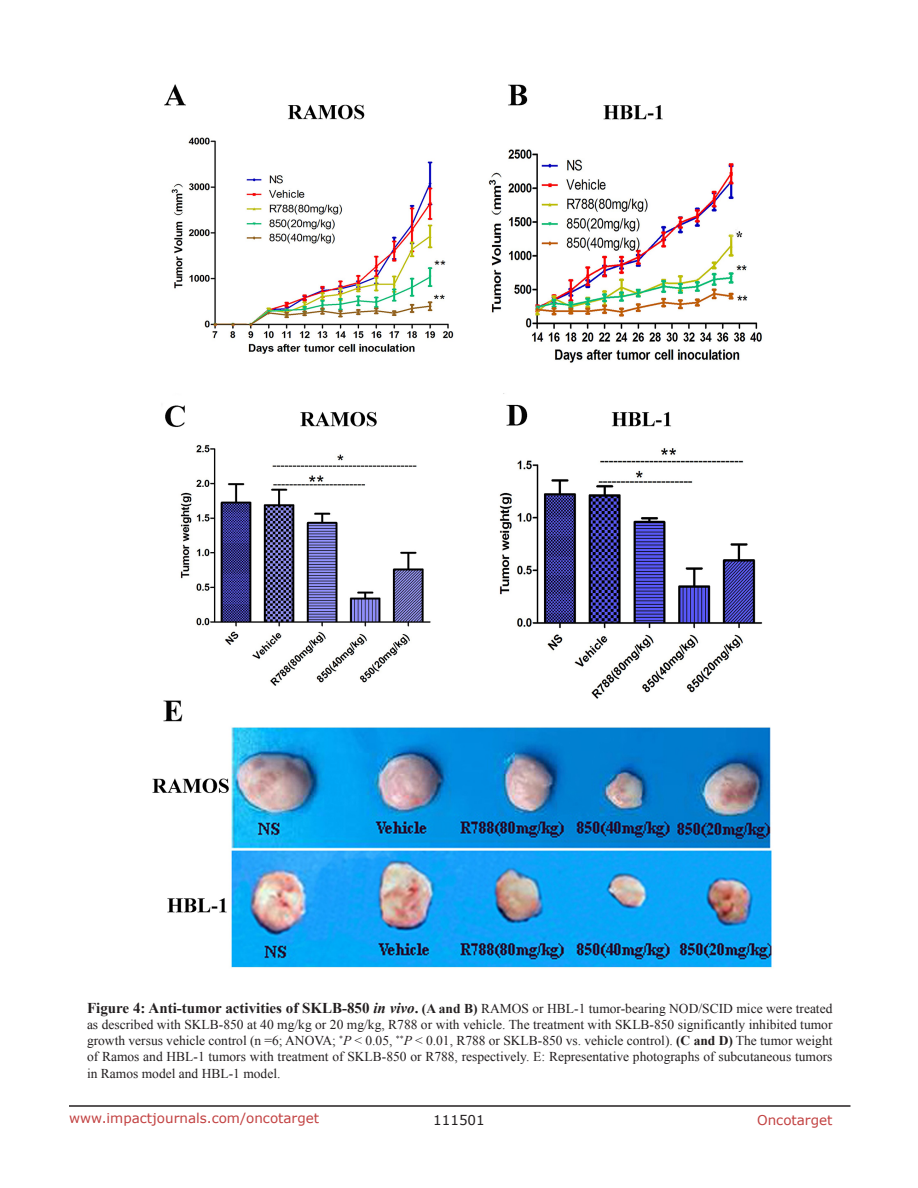
<style>
.page{position:relative;width:918px;height:1188px;background:#fff}
.page>*{position:absolute;margin:0;border:0;box-sizing:border-box;transform-origin:0 0}
.figuretext{font:13.5px/16.2px "Times New Roman";color:#231f20;text-align:justify}
.t1{font:13.5px "Verdana";color:#c24141}
.t2{font:13.5px "Verdana";color:#231f20}
.s1{font-weight:700;font-size:15px}
.s2{font-weight:700;font-style:italic;font-size:15px}
.s3{font-weight:700}
.s4{font-style:italic}
</style>
<div class="page">
<hr style="left:69px;top:1105px;width:781px;height:2px;background:#231f20">
<img style="left:152px;top:84px;width:620px;height:884px">
<p class="figuretext" style="left:87px;top:1000px;width:747px"><span class="s1">Figure 4: Anti-tumor activities of SKLB-850</span> <span class="s2">in vivo</span><span class="s1">.</span> <span class="s3">(A and B)</span> RAMOS or HBL-1 tumor-bearing NOD/SCID mice were treated as described with SKLB-850 at 40 mg/kg or 20 mg/kg, R788 or with vehicle. The treatment with SKLB-850 significantly inhibited tumor growth versus vehicle control (n =6; ANOVA; <sup>*</sup><span class="s4">P</span> &lt; 0.05, <sup>**</sup><span class="s4">P</span> &lt; 0.01, R788 or SKLB-850 vs. vehicle control). <span class="s3">(C and D)</span> The tumor weight of Ramos and HBL-1 tumors with treatment of SKLB-850 or R788, respectively. E: Representative photographs of subcutaneous tumors in Ramos model and HBL-1 model.</p>
<p class="t1" style="left:69px;top:1109px;width:252px">www.impactjournals.com/oncotarget</p>
<p class="t2" style="left:433px;top:1111px;width:53px">111501</p>
<p class="t1" style="left:757px;top:1111px;width:77px">Oncotarget</p>
</div>
